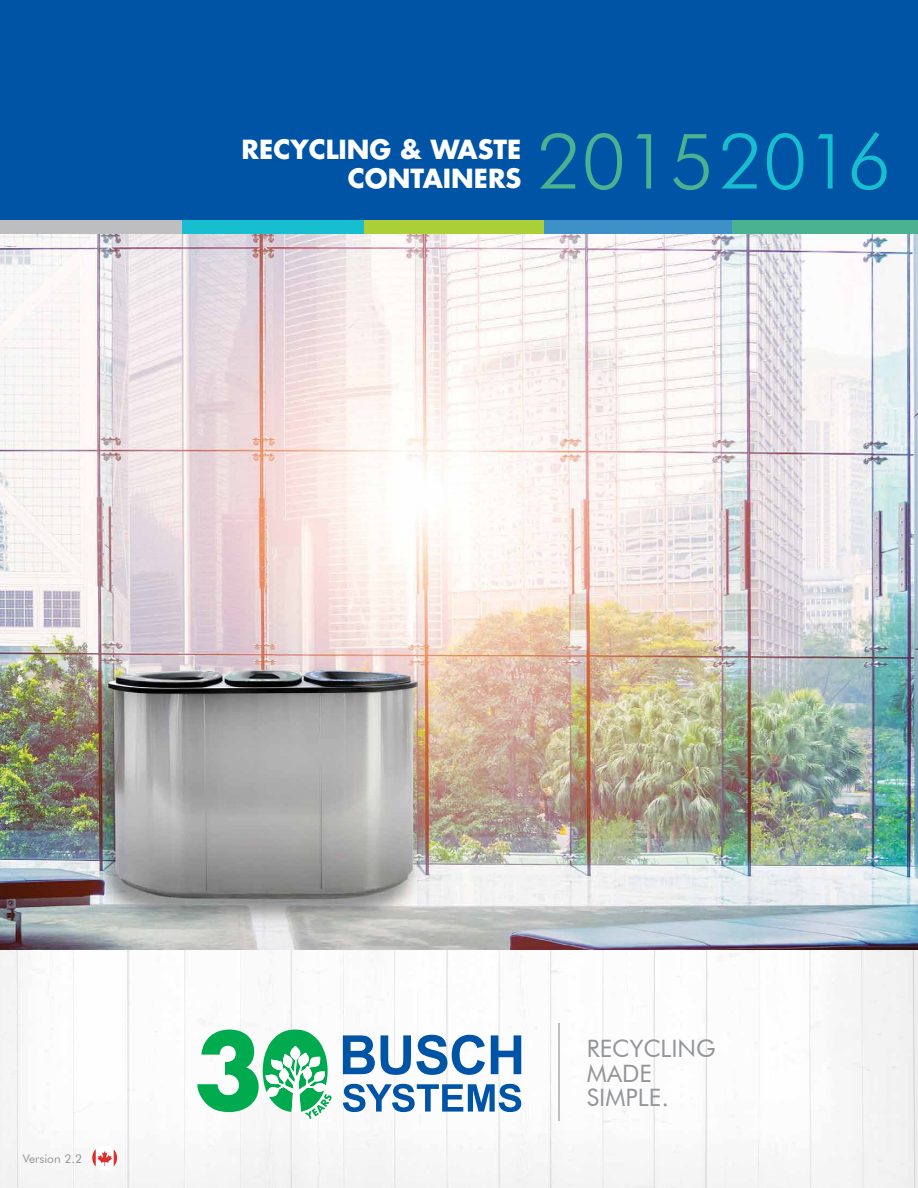
<style>
.page{position:relative;width:918px;height:1188px;background:#fff}
.page>*{position:absolute;margin:0;border:0;box-sizing:border-box;transform-origin:0 0}
.t1{font:300 76.8px "Futura BT";color:#4ab291}
.t2{font:700 25.8px/29px "Futura LT";color:#fff;text-align:right}
.t3{font:24px/24.5px "Futura BT";color:#939598}
.t4{font:12px "Futura BT";color:#939598}
.s1{color:#16becf}
</style>
<div class="page">
<img style="left:0;top:234px;width:918px;height:954px">
<div style="left:0;top:0;width:918px;height:228px;background:#0054a6"></div>
<div style="left:731px;top:220px;width:187px;height:14px;background:#4ab291"></div>
<div style="left:544px;top:220px;width:188px;height:14px;background:#3e90c9"></div>
<div style="left:357px;top:220px;width:187px;height:14px;background:#abd037"></div>
<div style="left:176px;top:220px;width:188px;height:14px;background:#16becf"></div>
<div style="left:0;top:220px;width:181px;height:14px;background:#bcbec0"></div>
<hr style="left:558px;top:1023px;width:2px;height:98px;background:#bcbec0">
<svg style="left:343px;top:1035px;width:32px;height:39px"></svg>
<svg style="left:381px;top:1035px;width:104px;height:40px"></svg>
<svg style="left:491px;top:1035px;width:30px;height:39px"></svg>
<svg style="left:343px;top:1084px;width:178px;height:28px"></svg>
<svg style="left:197px;top:1030px;width:135px;height:89px"></svg>
<svg style="left:92px;top:1145px;width:25px;height:25px"></svg>
<p class="t2" style="left:242px;top:135px;width:281px">RECYCLING &amp; WASTE<br>CONTAINERS</p>
<h1 class="t1" style="left:537px;top:115px;width:356px">2015<span class="s1">2016</span></h1>
<p class="t4" style="left:23px;top:1151px;width:61px">Version 2.2</p>
<p class="t3" style="left:587px;top:1036px;width:130px">RECYCLING<br>MADE<br>SIMPLE.</p>
</div>
